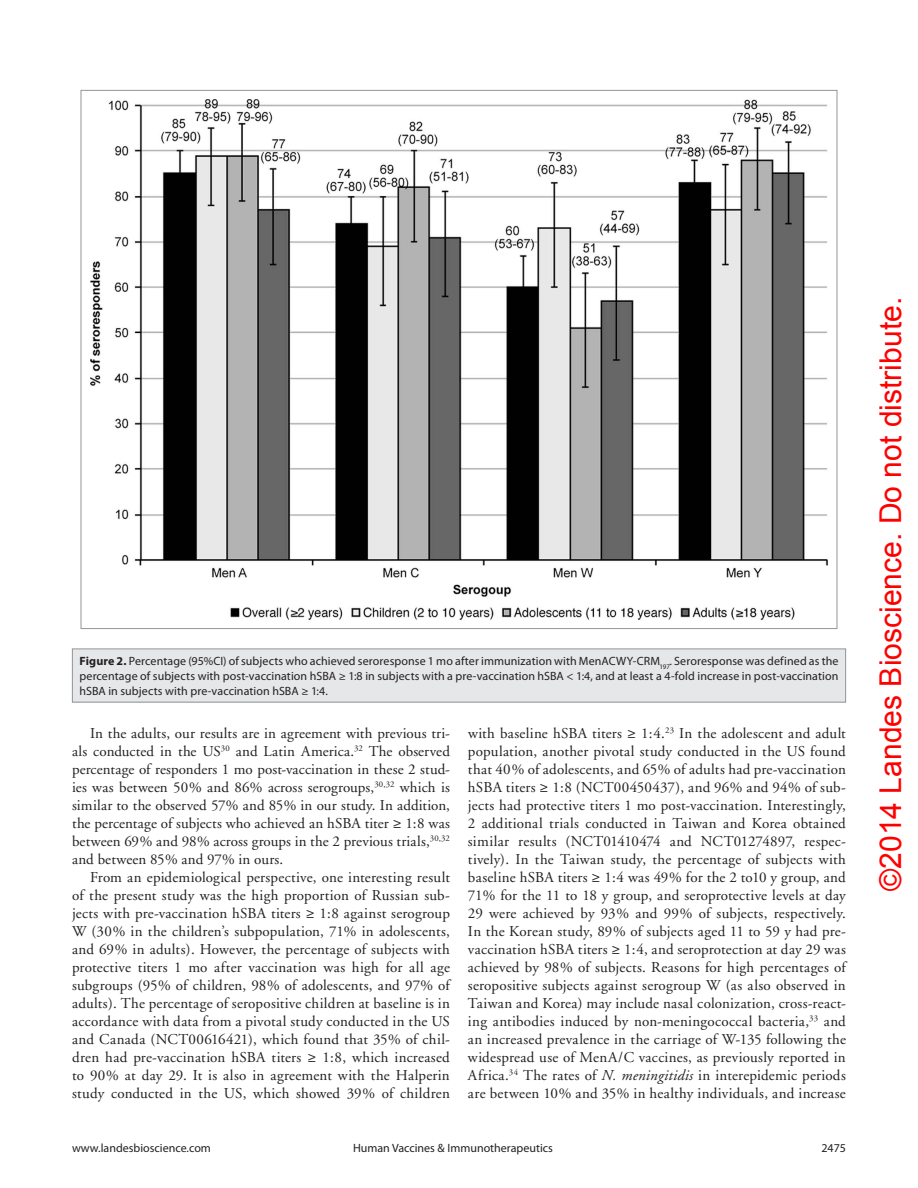
<style>
.page{position:relative;width:918px;height:1188px;background:#fff}
.page>*{position:absolute;margin:0;border:0;box-sizing:border-box;transform-origin:0 0}
.t1{font:30.15px "Arial";color:#f00}
.t2{font:15px/18px "Adobe Garamond";letter-spacing:.01em;color:#231f20;text-align:justify}
.t3{font:12px/15px "Myriad Pro";letter-spacing:.005em;color:#231f20;text-align:justify}
.s1{font-weight:700}
.s2{font-family:"Myriad Pro"}
.s3{font-style:italic}
</style>
<div class="page">
<img style="left:90px;top:99px;width:738px;height:521px">
<div style="left:72px;top:649px;width:774px;height:53px;background:#e6e7e9"></div>
<div style="left:72px;top:649px;width:774px;height:54px;border:1px solid #939598"></div>
<p class="t3" style="left:79px;top:653px;width:761px"><span class="s1">Figure 2.</span> Percentage (95%CI) of subjects who achieved seroresponse 1 mo after immunization with MenAC WY-CRM<sub>197</sub>. Seroresponse was defined as the percentage of subjects with post-vaccination hSBA ≥ 1:8 in subjects with a pre-vaccination hSBA &lt; 1:4, and at least a 4-fold increase in post-vaccination hSBA in subjects with pre-vaccination hSBA ≥ 1:4.</p>
<p class="t2" style="left:72px;top:725px;width:379px;text-indent:18px">In the adults, our results are in agreement with previous tri&shy;als conducted in the US<sup>30</sup> and Latin America.<sup>32</sup> The observed percentage of responders 1 mo post-vaccination in these 2 stud&shy;ies was between 50% and 86% across serogroups,<sup>30,32</sup> which is similar to the observed 57% and 85% in our study. In addition, the percentage of subjects who achieved an hSBA titer <span class="s2">≥</span> 1:8 was between 69% and 98% across groups in the 2 previous trials,<sup>30,32 </sup>and between 85% and 97% in ours.</p>
<p class="t2" style="left:72px;top:869px;width:379px;text-indent:18px">From an epidemiological perspective, one interesting result of the present study was the high proportion of Russian sub&shy;jects with pre-vaccination hSBA titers <span class="s2">≥</span> 1:8 against serogroup W (30% in the children’s subpopulation, 71% in adolescents, and 69% in adults). However, the percentage of subjects with protective titers 1 mo after vaccination was high for all age subgroups (95% of children, 98% of adolescents, and 97% of adults). The percentage of seropositive children at baseline is in accordance with data from a pivotal study conducted in the US and Canada (NCT00616421), which found that 35% of chil&shy;dren had pre-vaccination hSBA titers <span class="s2">≥</span> 1:8, which increased to 90% at day 29. It is also in agreement with the Halperin study conducted in the US, which showed 39% of children</p>
<p class="t2" style="left:468px;top:725px;width:379px">with baseline hSBA titers <span class="s2">≥</span> 1:4.<sup>23</sup> In the adolescent and adult population, another pivotal study conducted in the US found that 40% of adolescents, and 65% of adults had pre-vaccination hSBA titers <span class="s2">≥</span> 1:8 (NCT00450437), and 96% and 94% of sub&shy;jects had protective titers 1 mo post-vaccination. Interestingly, 2 additional trials conducted in Taiwan and Korea obtained similar results (NCT01410474 and NCT01274897, respec&shy;tively). In the Taiwan study, the percentage of subjects with baseline hSBA titers <span class="s2">≥</span> 1:4 was 49% for the 2 to10 y group, and 71% for the 11 to 18 y group, and seroprotective levels at day 29 were achieved by 93% and 99% of subjects, respectively.<br>In the Korean study, 89% of subjects aged 11 to 59 y had pre&shy;vaccination hSBA titers <span class="s2">≥</span> 1:4, and seroprotection at day 29 was achieved by 98% of subjects. Reasons for high percentages of seropositive subjects against serogroup W (as also observed in Taiwan and Korea) may include nasal colonization, cross-react&shy;ing antibodies induced by non-meningococcal bacteria,<sup>33</sup> and an increased prevalence in the carriage of W-135 following the widespread use of MenA/C vaccines, as previously reported in Africa.<sup>34</sup> The rates of <span class="s3">N. meningitidis</span> in interepidemic periods are between 10% and 35% in healthy individuals, and increase</p>
<p class="t3" style="left:72px;top:1140px;width:140px">www.landesbioscience.com</p>
<p class="t3" style="left:353px;top:1140px;width:201px">H uman Vaccines &amp; Immunotherapeutics</p>
<p class="t3" style="left:821px;top:1140px;width:26px">2475</p>
<h1 class="t1" style="left:871px;top:891px;width:595px;rotate:-90deg">©2014 Landes Bioscience. Do not distribute.</h1>
</div>
